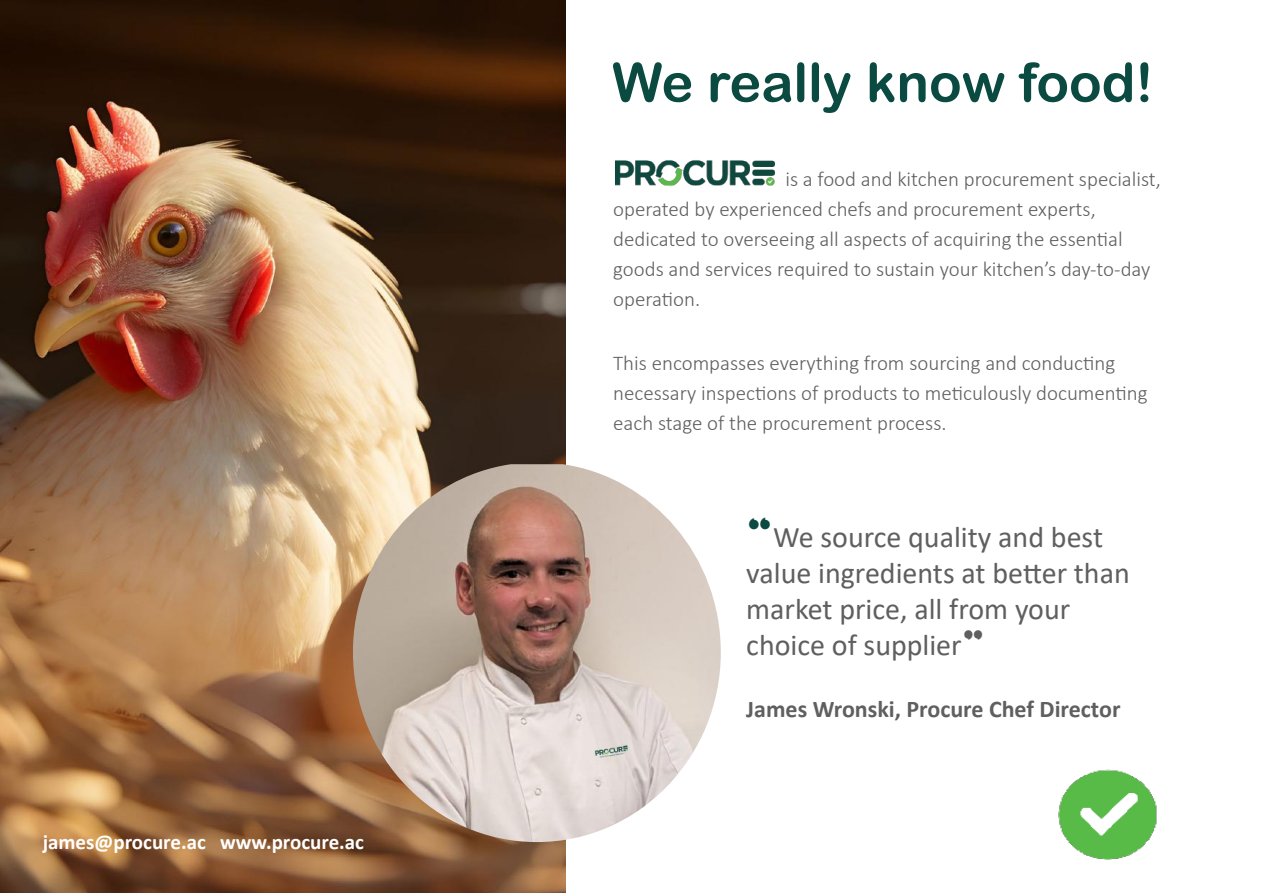
<style>
.page{position:relative;width:1263px;height:893px;background:#fff}
.page>*{position:absolute;margin:0;border:0;box-sizing:border-box;transform-origin:0 0}
.t1{font:54px "Arial Rounded MT Bold";color:#0a4a40}
.t2{font:30px/36px "Calibri";color:#5f5f5f}
.t3{font:700 24px "Calibri";color:#5f5f5f}
.t4{font:300 21px/30px "Calibri";color:#5f5f5f}
.t5{font:700 21px "Calibri";color:#fff}
.s1{font-family:"Bauhaus 93";font-size:42px;color:#0a4a40}
.s2{font-family:"Bauhaus 93";font-size:36px}
</style>
<div class="page">
<img style="left:0;top:0;width:566px;height:893px">
<img style="left:615px;top:160px;width:160px;height:26px">
<img style="left:1059px;top:769px;width:98px;height:91px">
<img style="left:353px;top:464px;width:368px;height:378px">
<p class="t5" style="left:43px;top:827px;width:323px">james@procure.ac www.procure.ac</p>
<h1 class="t1" style="left:612px;top:51px;width:543px">We really know food!</h1>
<p class="t4" style="left:613px;top:164px;width:549px;text-indent:172px">is a food and kitchen procurement specialist, operated by experienced chefs and procurement experts, dedicated to overseeing all aspects of acquiring the essential goods and services required to sustain your kitchen’s day-to-day operation.</p>
<p class="t4" style="left:613px;top:348px;width:536px">This encompasses everything from sourcing and conducting necessary inspections of products to meticulously documenting each stage of the procurement process.</p>
<h2 class="t2" style="left:746px;top:518px;width:385px"><span class="s1">“</span>We source quality and best value ingredients at better than market price, all from your choice of supplier<span class="s2">”</span></h2>
<p class="t3" style="left:746px;top:692px;width:376px">James Wronski, Procure Chef Director</p>
</div>
